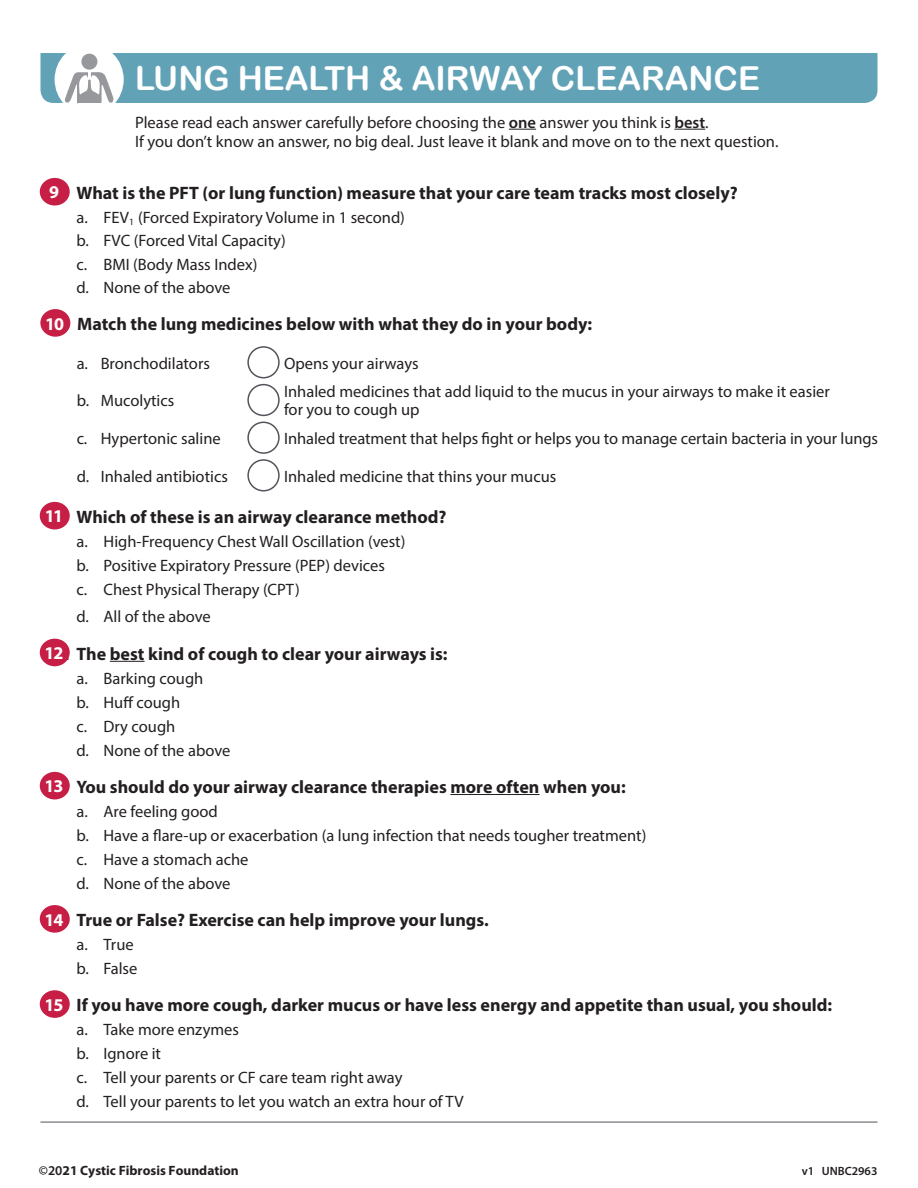
<style>
.page{position:relative;width:918px;height:1188px;background:#fff}
.page>*{position:absolute;margin:0;border:0;box-sizing:border-box;transform-origin:0 0}
.t1{font:33px "Arial Rounded MT Bold";color:#fff}
.t2{font:700 18px "Myriad Pro";color:#231f20}
.t3{font:700 18px "Myriad Pro";letter-spacing:-.065em;color:#fff}
.t4{font:16.5px/24px "Myriad Pro";color:#231f20}
.t5{font:700 13.5px "Myriad Pro";color:#231f20}
.t6{font:600 12px "Myriad Pro";color:#231f20}
.s1{font-weight:600}
.s2{color:#fff}
</style>
<div class="page">
<svg style="left:509px;top:129px;width:27px;height:1px"></svg>
<hr style="left:674px;top:129px;width:31px;height:1px;background:#231f20">
<hr style="left:40px;top:1122px;width:837px;height:1px;background:#515459">
<svg style="left:40px;top:53px;width:838px;height:51px;background:#6ea8bb"></svg>
<hr style="left:110px;top:661px;width:35px;height:1px;background:#231f20">
<hr style="left:450px;top:794px;width:90px;height:1px;background:#231f20">
<div style="left:40px;top:502px;width:30px;height:27px;background:#c71e45;border-radius:50%"></div>
<div style="left:40px;top:639px;width:30px;height:27px;background:#c71e45;border-radius:50%"></div>
<div style="left:40px;top:772px;width:30px;height:27px;background:#c71e45;border-radius:50%"></div>
<div style="left:40px;top:905px;width:30px;height:28px;background:#c71e45;border-radius:50%"></div>
<div style="left:40px;top:990px;width:30px;height:28px;background:#c71e45;border-radius:50%"></div>
<div style="left:247px;top:346px;width:33px;height:32px;border:2px solid #515459;border-radius:50%"></div>
<div style="left:247px;top:384px;width:33px;height:32px;border:2px solid #515459;border-radius:50%"></div>
<div style="left:247px;top:422px;width:33px;height:32px;border:2px solid #515459;border-radius:50%"></div>
<div style="left:247px;top:459px;width:33px;height:33px;border:2px solid #515459;border-radius:50%"></div>
<div style="left:40px;top:309px;width:30px;height:28px;background:#c71e45;border-radius:50%"></div>
<div style="left:40px;top:178px;width:30px;height:28px;background:#c71e45;border-radius:50%"></div>
<h1 class="t1" style="left:135px;top:59px;width:627px">LUNG HEALTH &amp; AIRWAY CLEARANCE</h1>
<p class="t4" style="left:135px;top:112px;width:645px;line-height:19.5px">Please read each answer carefully before choosing the <span class="s1">one</span> answer you think is <span class="s1">best</span>.<br>If you don’t know an answer, no big deal. Just leave it blank and move on to the next question.</p>
<p class="t2" style="left:50px;top:181px;width:690px">5. What is the PFT (or lung function) measure that your care team tracks most closely?</p>
<p class="t4" style="left:76px;top:205px;width:330px;line-height:23.4px">a. FEV<sub>1</sub> (Forced Expiratory Volume in 1 second) b. FVC (Forced Vital Capacity)<br>c. BMI (Body Mass Index)<br>d. None of the above</p>
<p class="t3" style="left:49px;top:181px;width:11px">9</p>
<p class="t2" style="left:45px;top:312px;width:549px"><span class="s2">10</span>10 Match the lung medicines below with what they do in your body:</p>
<p class="t4" style="left:77px;top:351px;width:135px">a. Bronchodilators</p>
<p class="t4" style="left:284px;top:351px;width:136px">Opens your airways</p>
<p class="t4" style="left:77px;top:388px;width:99px">b. Mucolytics</p>
<p class="t4" style="left:284px;top:382px;width:547px;line-height:18px">Inhaled medicines that add liquid to the mucus in your airways to make it easier for you to cough up</p>
<p class="t4" style="left:77px;top:426px;width:146px">c. Hypertonic saline</p>
<p class="t4" style="left:284px;top:426px;width:596px">Inhaled treatment that helps fight or helps you to manage certain bacteria in your lungs</p>
<p class="t4" style="left:77px;top:464px;width:153px">d. Inhaled antibiotics</p>
<p class="t4" style="left:284px;top:464px;width:274px">Inhaled medicine that thins your mucus</p>
<p class="t2" style="left:50px;top:505px;width:399px">11 Which of these is an airway clearance method?</p>
<p class="t4" style="left:76px;top:529px;width:330px">a. High-Frequency Chest Wall Oscillation (vest) b. Positive Expiratory Pressure (PEP) devices<br>c. Chest Physical Therapy (CPT)</p>
<p class="t4" style="left:76px;top:605px;width:136px">d. All of the above</p>
<p class="t2" style="left:50px;top:642px;width:400px">12 The best kind of cough to clear your airways is:</p>
<p class="t4" style="left:76px;top:666px;width:155px">a. Barking cough<br>b. Huff cough<br>c. Dry cough<br>d. None of the above</p>
<p class="t2" style="left:50px;top:775px;width:578px">13 You should do your airway clearance therapies more often when you:</p>
<p class="t4" style="left:76px;top:799px;width:571px">a. Are feeling good<br>b. Have a flare-up or exacerbation (a lung infection that needs tougher treatment) c. Have a stomach ache<br>d. None of the above</p>
<p class="t2" style="left:50px;top:908px;width:441px">14 True or False? Exercise can help improve your lungs.</p>
<p class="t4" style="left:76px;top:932px;width:62px">a. True b. False</p>
<p class="t2" style="left:50px;top:993px;width:784px">15 If you have more cough, darker mucus or have less energy and appetite than usual, you should:</p>
<p class="t4" style="left:76px;top:1017px;width:389px">a. Take more enzymes<br>b. Ignore it<br>c. Tell your parents or CF care team right away<br>d. Tell your parents to let you watch an extra hour of TV</p>
<p class="t3" style="left:45px;top:505px;width:20px">11</p>
<p class="t3" style="left:45px;top:641px;width:20px">12</p>
<p class="t3" style="left:45px;top:775px;width:20px">13</p>
<p class="t3" style="left:45px;top:908px;width:20px">14</p>
<p class="t3" style="left:45px;top:993px;width:20px">15</p>
<p class="t5" style="left:39px;top:1162px;width:201px"><span class="s1">©20</span>21 Cystic Fibrosis Foundation</p>
<p class="t6" style="left:802px;top:1164px;width:77px">v1 UNBC2963</p>
</div>
